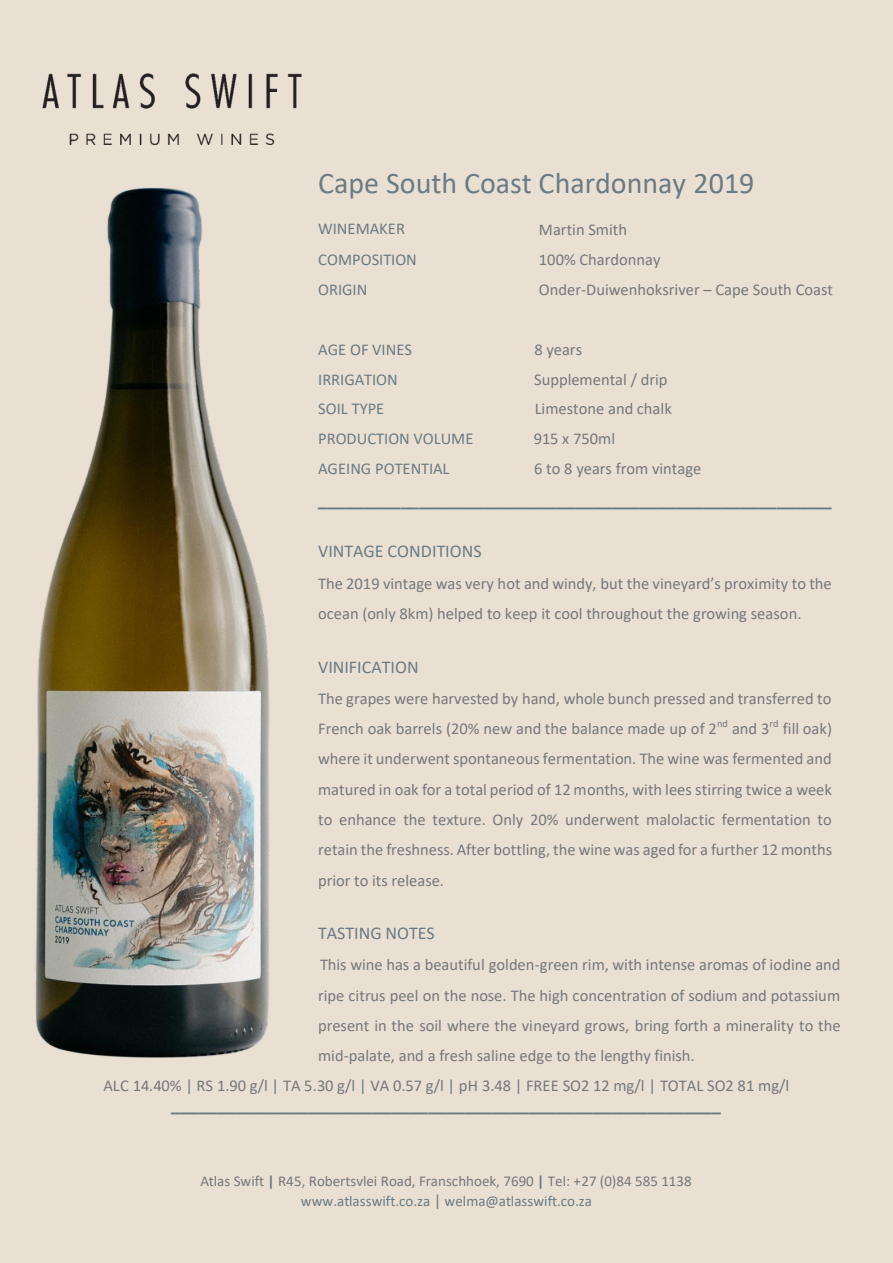
<style>
.page{position:relative;width:893px;height:1263px;background:#e9e0d3}
.page>*{position:absolute;margin:0;border:0;box-sizing:border-box;transform-origin:0 0}
.t1{font:30px "Calibri";color:#6b7b84}
.t2{font:18px "Calibri";color:#6b7b84}
.t3{font:16.5px/30.3px "Calibri";color:#76787b}
.t4{font:700 16.5px/32.4px "Arial";color:#6b7b84}
.t5{font:16.5px/30.2px "Calibri";color:#6b7b84}
.t6{font:15px/19.8px "Calibri";color:#76787b;text-align:center}
.t7{font:10.5px "Calibri";color:#76787b}
.s1{font-family:"Calibri";font-weight:400;color:#76787b}
.s2{color:#6b7b84}
.s3{font-weight:700;color:#6b7b84}
.s4{font-size:16.5px}
</style>
<div class="page">
<img style="left:43px;top:73px;width:258px;height:71px">
<img style="left:35px;top:187px;width:235px;height:871px">
<p class="t1" style="left:318px;top:162px;width:438px">Cape South Coast Chardonnay 2019</p>
<p class="t5" style="left:318px;top:213px;width:100px">WINEMAKER<br>COMPOSITION<br>ORIGIN</p>
<p class="t3" style="left:539px;top:214px;width:296px">Martin Smith<br>100% Chardonnay<br>Onder-Duiwenhoksriver – Cape South Coast</p>
<p class="t5" style="left:318px;top:334px;width:95px">AGE OF VINES</p>
<p class="t3" style="left:534px;top:334px;width:49px">8 years</p>
<p class="t5" style="left:318px;top:364px;width:81px">IRRIGATION</p>
<p class="t3" style="left:534px;top:364px;width:135px">Supplemental / drip</p>
<p class="t5" style="left:318px;top:393px;width:68px">SOIL TYPE</p>
<p class="t3" style="left:535px;top:393px;width:139px">Limestone and chalk</p>
<p class="t5" style="left:318px;top:423px;width:157px">PRODUCTION VOLUME</p>
<p class="t3" style="left:534px;top:423px;width:83px">915 x 750ml</p>
<p class="t5" style="left:318px;top:453px;width:133px">AGEING POTENTIAL</p>
<p class="t4" style="left:318px;top:452px;width:515px;text-indent:216px"><span class="s1">6 to 8 years from vintage </span>________________________________________________________</p>
<p class="t2" style="left:318px;top:539px;width:165px">VINTAGE CONDITIONS</p>
<p class="t3" style="left:318px;top:567px;width:515px">The 2019 vintage was very hot and windy, but the vineyard’s proximity to the ocean (only 8km) helped to keep it cool throughout the growing season.</p>
<p class="t2" style="left:318px;top:654px;width:102px">VINIFICATION</p>
<p class="t3" style="left:318px;top:683px;width:515px">The grapes were harvested by hand, whole bunch pressed and transferred to<br>French oak barrels (20% new and the balance made up of 2</p>
<p class="t7" style="left:717px;top:716px;width:13px">nd</p>
<p class="t3" style="left:732px;top:713px;width:39px">and 3</p>
<p class="t7" style="left:770px;top:716px;width:11px">rd</p>
<p class="t3" style="left:318px;top:713px;width:516px;text-align:justify;text-indent:464px">fill oak) where it underwent spontaneous fermentation. The wine was fermented and matured in oak for a total period of 12 months, with lees stirring twice a week to enhance the texture. Only 20% underwent malolactic fermentation to retain the freshness. After bottling, the wine was aged for a further 12 months prior to its release.</p>
<p class="t2" style="left:318px;top:921px;width:118px">TASTING NOTES</p>
<p class="t3" style="left:320px;top:949px;width:522px">This wine has a beautiful golden-green rim, with intense aromas of iodine and</p>
<p class="t3" style="left:318px;top:979px;width:524px">ripe citrus peel on the nose. The high concentration of sodium and potassium</p>
<p class="t3" style="left:318px;top:1010px;width:524px">present in the soil where the vineyard grows, bring forth a minerality to the</p>
<p class="t3" style="left:318px;top:1040px;width:378px">mid-palate, and a fresh saline edge to the lengthy finish.</p>
<p class="t3" style="left:104px;top:1070px;width:687px">ALC 14.40% <span class="s2">|</span> RS 1.90 g/l <span class="s2">|</span> TA 5.30 g/l <span class="s2">|</span> VA 0.57 g/l <span class="s2">|</span> pH 3.48 <span class="s2">|</span> FREE SO2 12 mg/l <span class="s2">|</span> TOTAL SO2 81 mg/l</p>
<p class="t4" style="left:171px;top:1090px;width:551px">____________________________________________________________</p>
<p class="t6" style="left:200px;top:1171px;width:493px">Atlas Swift <span class="s3">|</span> R45, Robertsvlei Road, Franschhoek, 7690 <span class="s3">|</span> Tel: +27 (0)84 585 1138 <span class="s2">www.atlasswift.co.za</span> <span class="s4">|</span> <span class="s2">welma@atlasswift.co.za</span></p>
</div>
